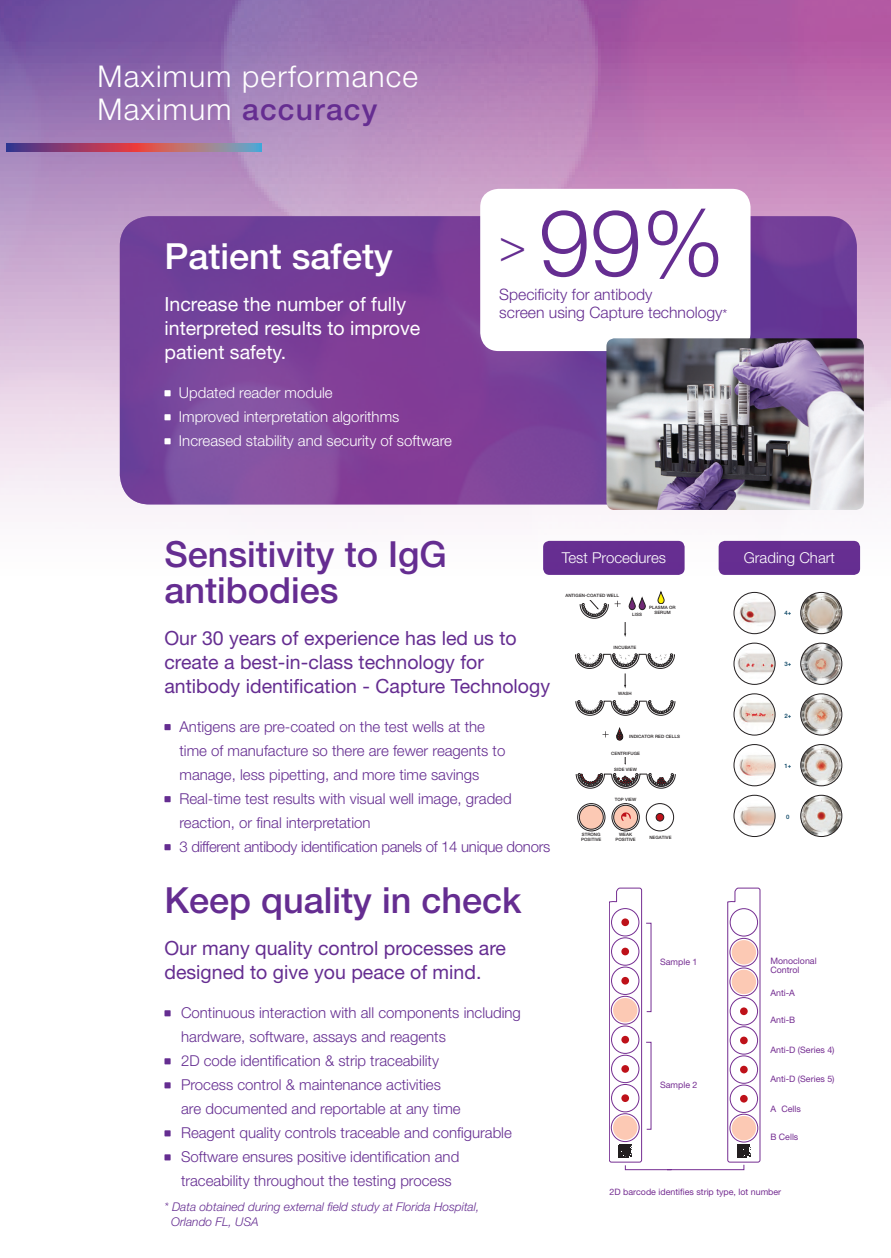
<style>
.page{position:relative;width:891px;height:1258px;background:#fff}
.page>*{position:absolute;margin:0;border:0;box-sizing:border-box;transform-origin:0 0}
.t1{font:300 92.55px "Helvetica Neue LT Std";color:#652d91}
.t2{font:300 45px "Helvetica Neue LT Std";color:#652d91}
.t3{font:500 36px/36px "Helvetica Neue LT Std";color:#652d91}
.t4{font:500 36px "Helvetica Neue LT Std";color:#fff}
.t5{font:300 30px/33px "Helvetica Neue LT Std";letter-spacing:.04em;color:#fff}
.t6{font:19.5px/24px "Helvetica Neue LT Std";color:#652d91}
.t7{font:19.5px/24px "Helvetica Neue LT Std";color:#fff}
.t8{font:300 15.75px "Helvetica Neue LT Std";color:#652d91}
.t9{font:300 15px/24px "Helvetica Neue LT Std";color:#652d91}
.t10{font:300 15px/24px "Helvetica Neue LT Std";color:#fff}
.t11{font:italic 300 12px/15px "Helvetica Neue LT Std";color:#652d91}
.t12{font:8.85px/8.4px "Helvetica Neue";color:#752e92}
.t13{font:500 6px "Helvetica Neue LT Std";color:#003e5e}
.t14{font:500 4.5px/4.9px "Helvetica Neue LT Std";letter-spacing:.01em;color:#231f20;text-align:center}
.s1{font-weight:500;color:#652d91}
.s2{font-size:13.95px}
</style>
<div class="page">
<img style="left:0;top:0;width:890px;height:741px">
<img style="left:120px;top:216px;width:736px;height:288px">
<svg style="left:609px;top:887px;width:151px;height:282px"></svg>
<div style="left:729px;top:967px;width:29px;height:29px;border:1px solid #752e92;border-radius:50%"></div>
<div style="left:731px;top:969px;width:25px;height:24px;background:#fcc9b4;border-radius:50%"></div>
<div style="left:729px;top:1055px;width:29px;height:28px;border:1px solid #752e92;border-radius:50%"></div>
<div style="left:740px;top:1065px;width:7px;height:8px;background:#be1119;border-radius:50%"></div>
<div style="left:729px;top:937px;width:29px;height:29px;border:1px solid #752e92;border-radius:50%"></div>
<div style="left:731px;top:940px;width:25px;height:24px;background:#fcc9b4;border-radius:50%"></div>
<div style="left:729px;top:1084px;width:29px;height:28px;border:1px solid #752e92;border-radius:50%"></div>
<div style="left:740px;top:1094px;width:7px;height:8px;background:#be1119;border-radius:50%"></div>
<div style="left:729px;top:1113px;width:29px;height:29px;border:1px solid #752e92;border-radius:50%"></div>
<div style="left:731px;top:1115px;width:25px;height:25px;background:#fcc9b4;border-radius:50%"></div>
<svg style="left:576px;top:757px;width:99px;height:31px"></svg>
<svg style="left:577px;top:803px;width:28px;height:27px"></svg>
<div style="left:577px;top:803px;width:28px;height:27px;border:1px solid #231f20;border-radius:50%"></div>
<div style="left:579px;top:805px;width:24px;height:24px;background:#fcc9b4;border-radius:50%"></div>
<div style="left:579px;top:805px;width:24px;height:24px;border:1px solid #231f20;border-radius:50%"></div>
<svg style="left:612px;top:803px;width:27px;height:27px"></svg>
<div style="left:612px;top:803px;width:27px;height:27px;border:1px solid #231f20;border-radius:50%"></div>
<div style="left:613px;top:805px;width:24px;height:24px;background:#fcc9b4;border-radius:50%"></div>
<div style="left:613px;top:805px;width:24px;height:24px;border:1px solid #231f20;border-radius:50%"></div>
<div style="left:646px;top:803px;width:27px;height:27px;border:1px solid #231f20;border-radius:50%"></div>
<div style="left:656px;top:813px;width:7px;height:8px;background:#be1119;border-radius:50%"></div>
<div style="left:656px;top:813px;width:7px;height:8px;border:1px solid #231f20;border-radius:50%"></div>
<svg style="left:621px;top:812px;width:9px;height:9px"></svg>
<svg style="left:602px;top:731px;width:6px;height:6px"></svg>
<svg style="left:616px;top:728px;width:36px;height:12px"></svg>
<svg style="left:624px;top:622px;width:2px;height:15px"></svg>
<svg style="left:575px;top:646px;width:100px;height:69px"></svg>
<svg style="left:614px;top:600px;width:6px;height:7px"></svg>
<svg style="left:629px;top:597px;width:16px;height:17px"></svg>
<svg style="left:654px;top:592px;width:21px;height:12px"></svg>
<svg style="left:580px;top:599px;width:28px;height:19px"></svg>
<div style="left:564px;top:590px;width:55px;height:9px;background:#fff"></div>
<div style="left:648px;top:604px;width:29px;height:10px;background:#fff"></div>
<div style="left:631px;top:610px;width:12px;height:7px;background:#fff"></div>
<div style="left:609px;top:644px;width:32px;height:5px;background:#fff"></div>
<div style="left:609px;top:690px;width:32px;height:5px;background:#fff"></div>
<div style="left:627px;top:732px;width:55px;height:7px;background:#fff"></div>
<div style="left:604px;top:766px;width:43px;height:5px;background:#fff"></div>
<img style="left:800px;top:795px;width:41px;height:41px;border-radius:21px">
<div style="left:800px;top:795px;width:42px;height:41px;border:1px solid #231f20;border-radius:50%"></div>
<img style="left:800px;top:744px;width:41px;height:41px;border-radius:21px">
<div style="left:800px;top:744px;width:42px;height:42px;border:1px solid #231f20;border-radius:50%"></div>
<img style="left:800px;top:693px;width:41px;height:42px;border-radius:21px">
<div style="left:800px;top:693px;width:42px;height:42px;border:1px solid #231f20;border-radius:50%"></div>
<img style="left:800px;top:643px;width:41px;height:41px;border-radius:21px">
<div style="left:800px;top:643px;width:42px;height:41px;border:1px solid #231f20;border-radius:50%"></div>
<img style="left:800px;top:592px;width:41px;height:41px;border-radius:21px">
<div style="left:800px;top:592px;width:42px;height:42px;border:1px solid #231f20;border-radius:50%"></div>
<img style="left:734px;top:795px;width:41px;height:41px;border-radius:21px">
<div style="left:733px;top:795px;width:42px;height:41px;border:1px solid #231f20;border-radius:50%"></div>
<img style="left:735px;top:744px;width:40px;height:41px">
<div style="left:733px;top:744px;width:42px;height:42px;border:1px solid #231f20;border-radius:50%"></div>
<img style="left:734px;top:694px;width:41px;height:37px">
<div style="left:733px;top:693px;width:42px;height:42px;border:1px solid #231f20;border-radius:50%"></div>
<img style="left:734px;top:649px;width:41px;height:29px">
<div style="left:733px;top:643px;width:42px;height:41px;border:1px solid #231f20;border-radius:50%"></div>
<img style="left:734px;top:593px;width:41px;height:40px">
<div style="left:733px;top:592px;width:42px;height:42px;border:1px solid #231f20;border-radius:50%"></div>
<svg style="left:6px;top:144px;width:255px;height:7px;background:#9d5976"></svg>
<div style="left:480px;top:189px;width:270px;height:162px;background:#fff;border-radius:18px"></div>
<img style="left:606px;top:338px;width:257px;height:172px">
<div style="left:164px;top:390px;width:7px;height:6px;background:#fff"></div>
<div style="left:164px;top:414px;width:7px;height:6px;background:#fff"></div>
<div style="left:164px;top:438px;width:7px;height:6px;background:#fff"></div>
<div style="left:164px;top:1010px;width:7px;height:6px;background:#652d91"></div>
<div style="left:164px;top:1058px;width:7px;height:6px;background:#652d91"></div>
<div style="left:164px;top:1082px;width:7px;height:6px;background:#652d91"></div>
<div style="left:164px;top:1130px;width:7px;height:6px;background:#652d91"></div>
<div style="left:164px;top:1154px;width:7px;height:6px;background:#652d91"></div>
<div style="left:164px;top:724px;width:7px;height:6px;background:#652d91"></div>
<div style="left:164px;top:796px;width:7px;height:6px;background:#652d91"></div>
<div style="left:164px;top:844px;width:7px;height:6px;background:#652d91"></div>
<h3 class="t5" style="left:97px;top:60px;width:322px">Maximum performance<br>Maximum <span class="s1">accuracy</span></h3>
<h3 class="t4" style="left:164px;top:234px;width:230px">Patient safety</h3>
<h3 class="t7" style="left:164px;top:291px;width:257px">Increase the number of fully interpreted results to improve patient safety.</h3>
<p class="t10" style="left:179px;top:380px;width:274px">Updated reader module<br>Improved interpretation algorithms<br>Increased stability and security of software</p>
<h1 class="t1" style="left:539px;top:186px;width:187px">99%</h1>
<p class="t8" style="left:499px;top:302px;width:230px">screen using Capture technology<span class="s2">*</span></p>
<h2 class="t2" style="left:499px;top:217px;width:28px">&gt;</h2>
<p class="t8" style="left:499px;top:284px;width:155px">Specificity for antibody</p>
<h3 class="t3" style="left:164px;top:535px;width:284px">Sensitivity to IgG antibodies</h3>
<h3 class="t6" style="left:164px;top:625px;width:387px">Our 30 years of experience has led us to create a best-in-class technology for antibody identification - Capture Technology</h3>
<p class="t9" style="left:179px;top:714px;width:372px">Antigens are pre-coated on the test wells at the<br>time of manufacture so there are fewer reagents to manage, less pipetting, and more time savings<br>Real-time test results with visual well image, graded reaction, or final interpretation<br>3 different antibody identification panels of 14 unique donors</p>
<p class="t10" style="left:562px;top:545px;width:106px">Test Procedures</p>
<p class="t10" style="left:743px;top:545px;width:93px">Grading Chart</p>
<p class="t14" style="left:565px;top:592px;width:55px">ANTIGEN-COATED WELL</p>
<p class="t14" style="left:649px;top:604px;width:28px">PLASMA OR<br>SERUM</p>
<p class="t14" style="left:632px;top:611px;width:11px">LISS</p>
<p class="t14" style="left:613px;top:644px;width:24px">INCUBATE</p>
<p class="t14" style="left:618px;top:691px;width:15px">WASH</p>
<p class="t14" style="left:629px;top:733px;width:52px">INDICATOR RED CELLS</p>
<p class="t14" style="left:611px;top:751px;width:30px">CENTRIFUGE</p>
<p class="t14" style="left:614px;top:766px;width:24px">SIDE VIEW</p>
<p class="t14" style="left:614px;top:797px;width:23px">TOP VIEW</p>
<p class="t14" style="left:581px;top:832px;width:22px;text-align:left">STRONG<br>POSITIVE</p>
<p class="t14" style="left:615px;top:832px;width:22px">WEAK<br>POSITIVE</p>
<p class="t14" style="left:649px;top:834px;width:24px">NEGATIVE</p>
<p class="t13" style="left:784px;top:609px;width:8px">4+</p>
<p class="t13" style="left:784px;top:660px;width:8px">3+</p>
<p class="t13" style="left:784px;top:712px;width:8px">2+</p>
<p class="t13" style="left:784px;top:762px;width:8px">1+</p>
<p class="t13" style="left:786px;top:813px;width:5px">0</p>
<h3 class="t3" style="left:164px;top:881px;width:358px">Keep quality in check</h3>
<h3 class="t6" style="left:164px;top:935px;width:343px">Our many quality control processes are designed to give you peace of mind.</h3>
<p class="t9" style="left:181px;top:1000px;width:341px">Continuous interaction with all components including hardware, software, assays and reagents<br>2D code identification &amp; strip traceability<br>Process control &amp; maintenance activities<br>are documented and reportable at any time<br>Reagent quality controls traceable and configurable Software ensures positive identification and traceability throughout the testing process</p>
<p class="t11" style="left:171px;top:1199px;width:310px;text-indent:-7px">* Data obtained during external field study at Florida Hospital,<br>Orlando FL, USA</p>
<p class="t12" style="left:660px;top:957px;width:39px">Sample 1</p>
<p class="t12" style="left:660px;top:1080px;width:39px">Sample 2</p>
<p class="t12" style="left:770px;top:956px;width:48px">Monoclonal<br>Control</p>
<p class="t12" style="left:770px;top:988px;width:26px">Anti-A</p>
<p class="t12" style="left:770px;top:1015px;width:26px">Anti-B</p>
<p class="t12" style="left:770px;top:1045px;width:66px">Anti-D (Series 4)</p>
<p class="t12" style="left:770px;top:1074px;width:66px">Anti-D (Series 5)</p>
<p class="t12" style="left:770px;top:1104px;width:32px">A<sub>1</sub> Cells</p>
<p class="t12" style="left:770px;top:1132px;width:30px">B Cells</p>
<p class="t12" style="left:609px;top:1187px;width:173px">2D barcode identifies strip type, lot number</p>
</div>
